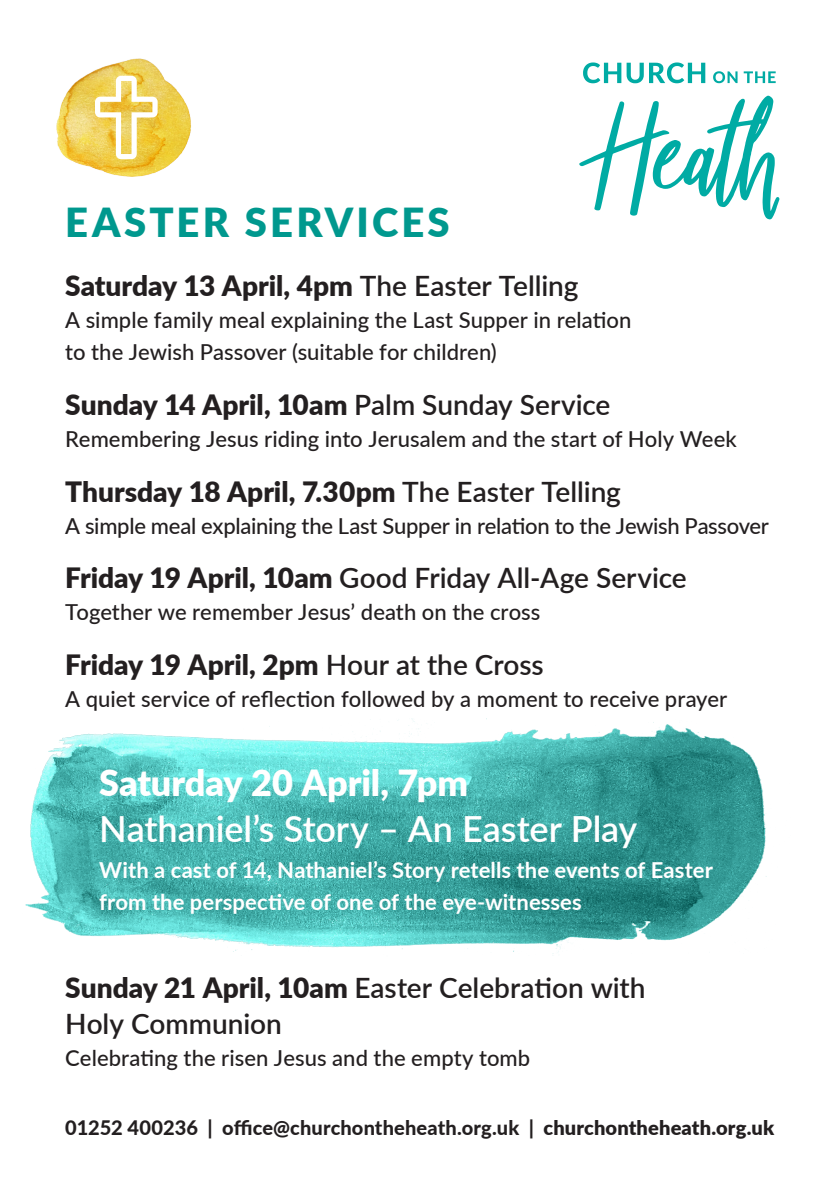
<style>
.page{position:relative;width:840px;height:1191px;background:#fff}
.page>*{position:absolute;margin:0;border:0;box-sizing:border-box;transform-origin:0 0}
.t1{font:900 40px "Lato";letter-spacing:.08em;color:#00988e}
.Sub_Heading{font:600 36px/46px "Lato";color:#fff}
.Sub_Heading-2{font:900 28px "Lato";color:#231f20}
.Sub_Heading-3{font:600 28px/36px "Lato";color:#231f20}
.t2{font:500 22px/32px "Lato";color:#231f20}
.t3{font:700 22px/32px "Lato";letter-spacing:.005em;color:#fff}
.t4{font:800 20px "Lato";letter-spacing:.005em;color:#231f20}
.s1{font-weight:600}
.s2{font-weight:900}
</style>
<div class="page">
<img style="left:25px;top:718px;width:742px;height:236px">
<img style="left:57px;top:58px;width:134px;height:119px">
<svg style="left:95px;top:76px;width:62px;height:83px"></svg>
<svg style="left:583px;top:62px;width:122px;height:21px"></svg>
<svg style="left:713px;top:71px;width:24px;height:12px"></svg>
<svg style="left:743px;top:71px;width:32px;height:12px"></svg>
<svg style="left:579px;top:96px;width:200px;height:123px"></svg>
<p class="t1" style="left:65px;top:192px;width:386px">EASTER SERVICES</p>
<p class="Sub_Heading-2" style="left:65px;top:265px;width:514px">Saturday 13 April, 4pm <span class="s1">The Easter Telling</span></p>
<p class="t2" style="left:65px;top:303px;width:567px">A simple family meal explaining the Last Supper in relation to the Jewish Passover (suitable for children)</p>
<p class="Sub_Heading-2" style="left:65px;top:383px;width:546px">Sunday 14 April, 10am <span class="s1">Palm Sunday Service</span></p>
<p class="t2" style="left:65px;top:422px;width:672px">Remembering Jesus riding into Jerusalem and the start of Holy Week</p>
<p class="Sub_Heading-2" style="left:65px;top:470px;width:557px">Thursday 18 April, 7.30pm <span class="s1">The Easter Telling</span></p>
<p class="t2" style="left:65px;top:509px;width:704px">A simple meal explaining the Last Supper in relation to the Jewish Passover</p>
<p class="Sub_Heading-3" style="left:65px;top:559px;width:622px"><span class="s2">Friday 19 April, 10am</span> Good Friday All-Age Service</p>
<p class="t2" style="left:65px;top:595px;width:476px">Together we remember Jesus’ death on the cross</p>
<p class="Sub_Heading-2" style="left:65px;top:644px;width:479px">Friday 19 April, 2pm <span class="s1">Hour at the Cross</span></p>
<p class="t2" style="left:65px;top:682px;width:663px">A quiet service of reflection followed by a moment to receive prayer</p>
<p class="Sub_Heading" style="left:99px;top:759px;width:539px"><span class="s2">Saturday 20 April, 7pm<br></span>Nathaniel’s Story – An Easter Play</p>
<p class="t3" style="left:99px;top:853px;width:614px">With a cast of 14, Nathaniel’s Story retells the events of Easter from the perspective of one of the eye-witnesses</p>
<p class="Sub_Heading-3" style="left:65px;top:968px;width:581px"><span class="s2">Sunday 21 April, 10am</span> Easter Celebration with<br>Holy Communion</p>
<p class="t2" style="left:65px;top:1040px;width:466px">Celebrating the risen Jesus and the empty tomb</p>
<p class="t4" style="left:65px;top:1112px;width:710px">01252 400236 | office@churchontheheath.org.uk | <span class="s2">churchontheheath.org.uk</span></p>
</div>
